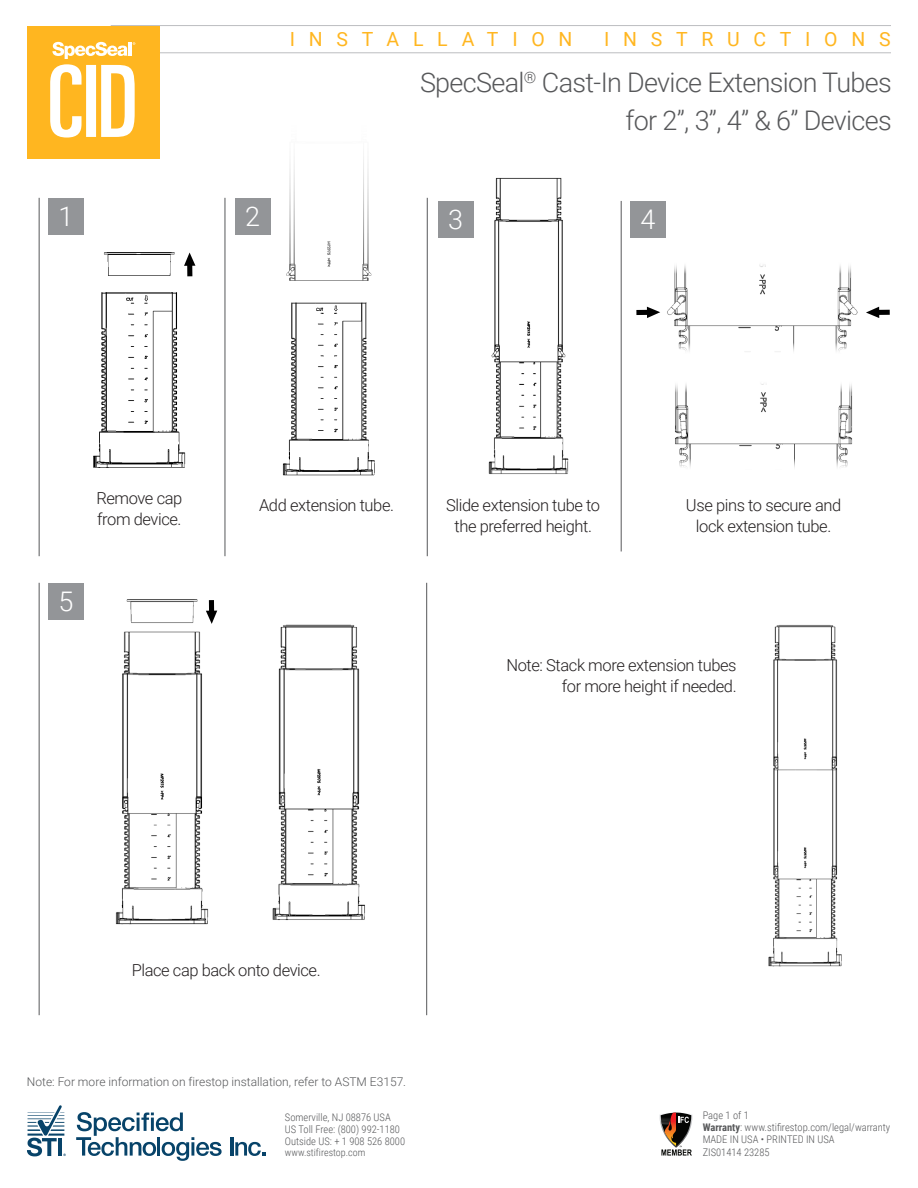
<style>
.page{position:relative;width:918px;height:1188px;background:#fff}
.page>*{position:absolute;margin:0;border:0;box-sizing:border-box;transform-origin:0 0}
.Product_Title{font:300 27px "Roboto";letter-spacing:-.025em;color:#57585a}
.t1{font:300 27px "Roboto";color:#fff}
.t2{font:19.5px "Roboto";letter-spacing:.705em;color:#ffb620}
.Product_Title-2{font:300 16.5px/21px "Roboto";letter-spacing:-.025em;color:#231f20;text-align:center}
.t3{font:300 12px "Roboto";color:#57585a}
.t4{font:300 10.5px/12.1px "Roboto Condensed";color:#57585a}
.t5{font:300 10.05px "Roboto Condensed";color:#57585a}
.s1{font-weight:700}
</style>
<div class="page">
<hr style="left:111px;top:25px;width:780px;height:1px;background:#bcbdc0">
<hr style="left:111px;top:53px;width:780px;height:1px;background:#bcbdc0">
<div style="left:27px;top:26px;width:133px;height:133px;background:#ffb620"></div>
<svg style="left:50px;top:41px;width:85px;height:97px"></svg>
<svg style="left:659px;top:1112px;width:34px;height:44px"></svg>
<svg style="left:27px;top:1105px;width:39px;height:51px"></svg>
<hr style="left:58px;top:1138px;width:4px;height:18px;background:#074369">
<svg style="left:76px;top:1112px;width:146px;height:49px"></svg>
<hr style="left:230px;top:1137px;width:3px;height:19px;background:#074369">
<svg style="left:235px;top:1142px;width:30px;height:14px"></svg>
<div style="left:48px;top:198px;width:36px;height:37px;background:#939598"></div>
<div style="left:48px;top:583px;width:36px;height:37px;background:#939598"></div>
<div style="left:630px;top:201px;width:36px;height:37px;background:#939598"></div>
<div style="left:438px;top:201px;width:36px;height:37px;background:#939598"></div>
<div style="left:235px;top:198px;width:35px;height:37px;background:#939598"></div>
<hr style="left:39px;top:198px;width:1px;height:358px;background:#57585a">
<hr style="left:39px;top:583px;width:1px;height:432px;background:#57585a">
<hr style="left:621px;top:201px;width:1px;height:350px;background:#57585a">
<hr style="left:427px;top:198px;width:1px;height:358px;background:#57585a">
<hr style="left:225px;top:198px;width:1px;height:358px;background:#57585a">
<img style="left:93px;top:252px;width:100px;height:216px">
<img style="left:282px;top:153px;width:93px;height:323px">
<img style="left:488px;top:177px;width:81px;height:297px">
<img style="left:647px;top:265px;width:211px;height:87px">
<img style="left:675px;top:384px;width:178px;height:84px">
<svg style="left:866px;top:307px;width:24px;height:11px"></svg>
<svg style="left:636px;top:307px;width:24px;height:11px"></svg>
<img style="left:115px;top:599px;width:103px;height:326px">
<img style="left:272px;top:624px;width:93px;height:296px">
<svg style="left:206px;top:600px;width:11px;height:24px"></svg>
<svg style="left:184px;top:253px;width:11px;height:23px"></svg>
<hr style="left:426px;top:583px;width:1px;height:432px;background:#57585a">
<img style="left:768px;top:625px;width:74px;height:342px">
<p class="t2" style="left:290px;top:25px;width:284px">INSTALLATION</p>
<p class="t2" style="left:604px;top:25px;width:288px">INSTRUCTIONS</p>
<p class="t1" style="left:59px;top:197px;width:16px">1</p>
<p class="Product_Title" style="left:420px;top:64px;width:473px">SpecSeal<sup>®</sup> Cast-In Device Extension Tubes</p>
<p class="Product_Title" style="left:626px;top:102px;width:268px">for 2”, 3”, 4” &amp; 6” Devices</p>
<p class="t1" style="left:245px;top:197px;width:16px">2</p>
<p class="t1" style="left:448px;top:200px;width:16px">3</p>
<p class="t1" style="left:641px;top:200px;width:16px">4</p>
<p class="Product_Title-2" style="left:96px;top:487px;width:87px">Remove cap</p>
<p class="Product_Title-2" style="left:97px;top:508px;width:86px">from device.</p>
<p class="t1" style="left:59px;top:582px;width:16px">5</p>
<p class="Product_Title-2" style="left:259px;top:494px;width:136px">Add extension tube.</p>
<p class="Product_Title-2" style="left:446px;top:494px;width:156px">Slide extension tube to the preferred height.</p>
<p class="Product_Title-2" style="left:686px;top:494px;width:157px">Use pins to secure and lock extension tube.</p>
<p class="Product_Title-2" style="left:506px;top:654px;width:232px;text-align:right">Note: Stack more extension tubes for more height if needed.</p>
<p class="Product_Title-2" style="left:132px;top:959px;width:190px">Place cap back onto device.</p>
<p class="t3" style="left:27px;top:1073px;width:381px">Note: For more information on firestop installation, refer to ASTM E3157.</p>
<p class="t4" style="left:285px;top:1111px;width:122px">Somerville, NJ 08876 USA<br>US Toll Free: (800) 992-1180<br>Outside US: + 1 908 526 8000</p>
<p class="t5" style="left:285px;top:1145px;width:82px">www.stifirestop.com</p>
<p class="t4" style="left:703px;top:1109px;width:189px">Page 1 of 1<br><span class="s1">Warranty</span>: www.stifirestop.com/legal/warranty<br>MADE IN USA • PRINTED IN USA<br>ZIS01414 23285</p>
</div>
